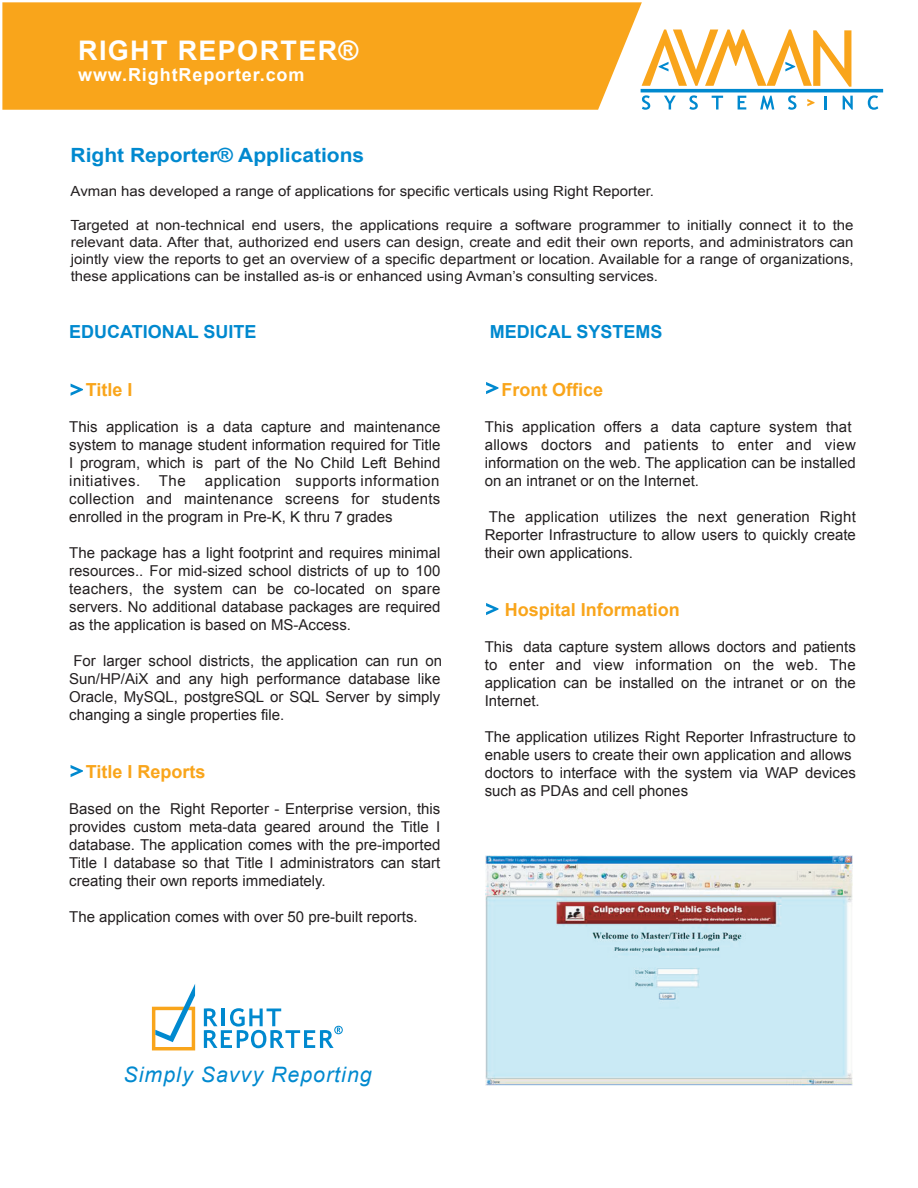
<style>
.page{position:relative;width:918px;height:1188px;background:#fff}
.page>*{position:absolute;margin:0;border:0;box-sizing:border-box;transform-origin:0 0}
.t1{font:700 27px "Arial";letter-spacing:.05em;color:#fff}
.t2{font:italic 21.3px "Arial";letter-spacing:.05em;color:#0089cf}
.t3{font:700 19.65px "Arial";color:#0089cf;scale:1.07 1}
.t4{font:700 18px "Arial";color:#f9a51b}
.t5{font:700 18px "Arial";color:#0089cf}
.t6{font:700 18px "Arial";letter-spacing:.05em;color:#fff}
.t7{font:15px/18px "Arial";color:#231f20;text-align:justify}
.t8{font:13.95px/17px "Arial";color:#231f20;text-align:justify;scale:1.07 1}
.s1{font-style:inherit}
</style>
<div class="page">
<svg style="left:71px;top:384px;width:12px;height:12px"></svg>
<svg style="left:71px;top:765px;width:12px;height:12px"></svg>
<svg style="left:486px;top:603px;width:13px;height:12px"></svg>
<svg style="left:486px;top:382px;width:13px;height:12px"></svg>
<div style="left:2px;top:2px;width:640px;height:108px;background:#f9a51b"></div>
<svg style="left:642px;top:30px;width:209px;height:57px"></svg>
<svg style="left:642px;top:95px;width:8px;height:15px"></svg>
<svg style="left:664px;top:96px;width:12px;height:14px"></svg>
<svg style="left:689px;top:95px;width:9px;height:15px"></svg>
<svg style="left:712px;top:96px;width:11px;height:14px"></svg>
<svg style="left:738px;top:96px;width:8px;height:14px"></svg>
<svg style="left:760px;top:96px;width:14px;height:14px"></svg>
<svg style="left:788px;top:95px;width:8px;height:15px"></svg>
<hr style="left:824px;top:96px;width:3px;height:14px;background:#0089cf">
<svg style="left:843px;top:96px;width:10px;height:14px"></svg>
<svg style="left:868px;top:95px;width:10px;height:15px"></svg>
<svg style="left:807px;top:99px;width:8px;height:7px"></svg>
<hr style="left:641px;top:89px;width:242px;height:3px;background:#0089cf">
<div style="left:152px;top:1007px;width:43px;height:43px;border:3px solid #f9a51b"></div>
<svg style="left:155px;top:984px;width:40px;height:58px"></svg>
<svg style="left:204px;top:1008px;width:139px;height:40px"></svg>
<img style="left:486px;top:856px;width:366px;height:229px">
<h1 class="t1" style="left:78px;top:35px;width:282px">RIGHT REPORTER®</h1>
<p class="t6" style="left:78px;top:65px;width:228px">www.RightReporter.com</p>
<h3 class="t3" style="left:71px;top:144px;width:276px">Right Reporter® Applications</h3>
<p class="t8" style="left:71px;top:183px;width:547px">Avman has developed a range of applications for specific verticals using Right Reporter.</p>
<p class="t8" style="left:71px;top:217px;width:733px">Targeted at non-technical end users, the applications require a software programmer to initially connect it to the relevant data. After that, authorized end users can design, create and edit their own reports, and administrators can jointly view the reports to get an overview of a specific department or location. Available for a range of organizations, these applications can be installed as-is or enhanced using Avman’s consulting services.</p>
<p class="t5" style="left:69px;top:322px;width:189px">EDUCATIONAL SUITE</p>
<p class="t4" style="left:86px;top:380px;width:48px">Title I</p>
<p class="t7" style="left:69px;top:418px;width:373px">This application is a data capture and maintenance system to manage student information required for Title I program, which is part of the No Child Left Behind initiatives.</p>
<p class="t7" style="left:69px;top:472px;width:373px;text-indent:136px">application supports information collection and maintenance screens for students enrolled in the program in Pre-K, K thru 7 grades</p>
<p class="t7" style="left:69px;top:544px;width:373px">The package has a light footprint and requires minimal resources.. For mid-sized school districts of up to 100 teachers, the system can be co-located on spare servers. No additional database packages are required as the application is based on MS-Access.</p>
<p class="t7" style="left:69px;top:652px;width:375px;text-align:left">For la<span class="s1">r</span>ger school districts, the application can run on Sun/HP/AiX and any high performance database like Oracle, MySQL, postgreSQL or SQL Server by simply changing a single properties file.</p>
<p class="t7" style="left:159px;top:472px;width:28px">The</p>
<p class="t4" style="left:86px;top:761px;width:121px">Title I Reports</p>
<p class="t7" style="left:69px;top:799px;width:373px">Based on the Right Reporter - Enterprise version, this provides custom meta-data geared around the Title I database. The application comes with the pre-imported Title I database so that Title I administrators can start creating their own reports immediately.</p>
<p class="t7" style="left:69px;top:907px;width:350px">The application comes with over 50 pre-built reports.</p>
<p class="t5" style="left:490px;top:322px;width:174px">MEDICAL SYSTEMS</p>
<p class="t4" style="left:501px;top:380px;width:103px">Front Office</p>
<p class="t7" style="left:485px;top:418px;width:373px;text-align:left">This application offers a data capture system that allows doctors and patients to enter and view information on the web. The application can be installed on an intranet or on the Internet.</p>
<p class="t7" style="left:485px;top:508px;width:373px">The application utilizes the next generation Right Reporter Infrastructure to allow users to quickly create their own applications.</p>
<p class="t4" style="left:505px;top:599px;width:176px">Hospital Information</p>
<p class="t7" style="left:485px;top:637px;width:373px">This data capture system allows doctors and patients to enter and view information on the web. The application can be installed on the intranet or on the Internet.</p>
<p class="t7" style="left:485px;top:727px;width:373px;text-align:left">The application utilizes Right Reporter Infrastructure to enable users to create their own application and allows doctors to interface with the system via WAP devices such as PDAs and cell phones</p>
<h2 class="t2" style="left:124px;top:1063px;width:250px">Simply Savvy Reporting</h2>
</div>
